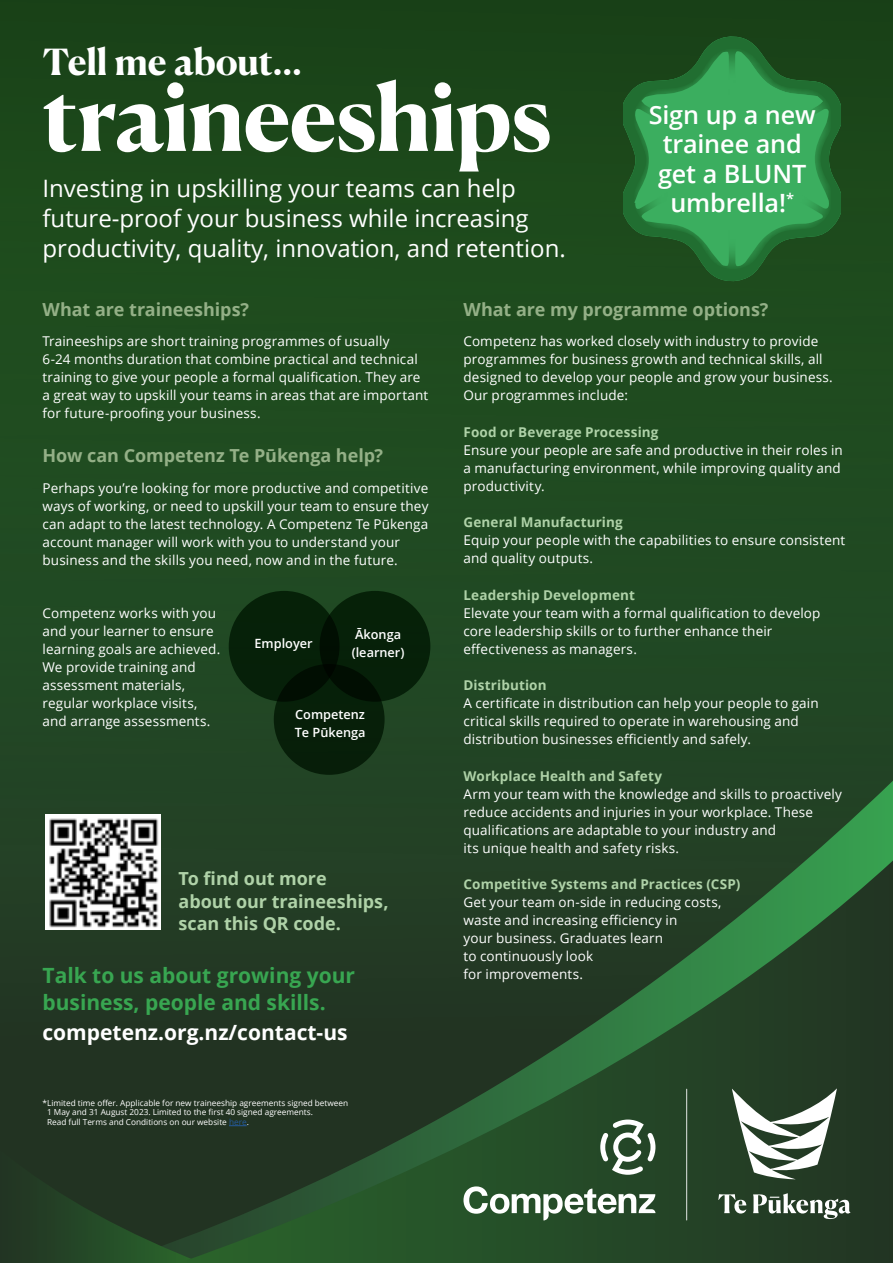
<style>
.page{position:relative;width:893px;height:1263px;background:#232}
.page>*{position:absolute;margin:0;border:0;box-sizing:border-box;transform-origin:0 0}
.t1{font:700 90px "Canela Deck";letter-spacing:-.015em;color:#fff}
.t2{font:700 36px "Canela Deck";letter-spacing:-.01em;color:#fff}
.t3{font:600 25.2px/29.5px "Open Sans";letter-spacing:-.005em;color:#fff;text-align:center}
.t4{font:24px/30px "Open Sans";color:#fff}
.t5{font:700 21px/27px "Open Sans";color:#38a651}
.t6{font:700 21px "Open Sans";color:#fff}
.t7{font:700 18px "Open Sans";letter-spacing:-.005em;color:#94b087}
.t8{font:700 18px/22.5px "Open Sans";letter-spacing:-.005em;color:#afd2a8}
.t9{font:13.5px/18px "Open Sans";letter-spacing:.01em;color:#fff}
.t10{font:700 13.5px "Open Sans";letter-spacing:.01em;color:#afd2a8}
.t11{font:600 12.75px/18px "Open Sans";color:#fff}
.t12{font:8.25px/9.8px "Open Sans";color:#fff}
.s1{color:#245a9c}
</style>
<div class="page">
<div style="left:0;top:0;width:893px;height:940px;background:#1f4a1f"></div>
<svg style="left:112px;top:781px;width:781px;height:159px"></svg>
<svg style="left:47px;top:1185px;width:132px;height:78px"></svg>
<svg style="left:179px;top:860px;width:714px;height:403px"></svg>
<svg style="left:600px;top:1119px;width:55px;height:56px;background:#6b826d"></svg>
<svg style="left:463px;top:1186px;width:192px;height:34px;background:#6d876f"></svg>
<hr style="left:686px;top:1089px;width:1px;height:131px;background:#fff">
<svg style="left:732px;top:1088px;width:105px;height:91px"></svg>
<svg style="left:718px;top:1194px;width:28px;height:19px"></svg>
<svg style="left:753px;top:1193px;width:97px;height:26px"></svg>
<div style="left:274px;top:664px;width:111px;height:111px;background:#071f09;border-radius:50%"></div>
<div style="left:229px;top:591px;width:110px;height:111px;background:linear-gradient(to bottom,#072409,#041806);border-radius:50%"></div>
<div style="left:320px;top:591px;width:110px;height:111px;background:linear-gradient(to right,#021404,#07250a);border-radius:50%"></div>
<svg style="left:229px;top:1125px;width:18px;height:1px"></svg>
<img style="left:46px;top:815px;width:114px;height:115px">
<svg style="left:624px;top:36px;width:217px;height:246px"></svg>
<svg style="left:634px;top:48px;width:196px;height:222px"></svg>
<h2 class="t2" style="left:43px;top:31px;width:260px">Tell me about…</h2>
<h1 class="t1" style="left:43px;top:40px;width:511px">traineeships</h1>
<h3 class="t4" style="left:43px;top:173px;width:525px">Investing in upskilling your teams can help future-proof your business while increasing productivity, quality, innovation, and retention.</h3>
<h3 class="t3" style="left:649px;top:99px;width:169px">Sign up a new trainee and get a BLUNT umbrella!<sup>*</sup></h3>
<h3 class="t7" style="left:43px;top:296px;width:208px">What are traineeships?</h3>
<p class="t9" style="left:43px;top:332px;width:387px">Traineeships are short training programmes of usually<br>6-24 months duration that combine practical and technical training to give your people a formal qualification. They are a great way to upskill your teams in areas that are important for future-proofing your business.</p>
<h3 class="t7" style="left:43px;top:443px;width:342px">How can Competenz Te Pūkenga help?</h3>
<p class="t9" style="left:43px;top:479px;width:387px">Perhaps you’re looking for more productive and competitive ways of working, or need to upskill your team to ensure they can adapt to the latest technology. A Competenz Te Pūkenga account manager will work with you to understand your business and the skills you need, now and in the future.</p>
<p class="t9" style="left:43px;top:604px;width:179px">Competenz works with you and your learner to ensure learning goals are achieved.<br>We provide training and assessment materials, regular workplace visits, and arrange assessments.</p>
<p class="t11" style="left:254px;top:634px;width:60px">Employer</p>
<p class="t11" style="left:352px;top:625px;width:54px">Ākonga (learner)</p>
<p class="t11" style="left:295px;top:705px;width:72px">Competenz<br>Te Pūkenga</p>
<h3 class="t8" style="left:179px;top:867px;width:212px">To find out more<br>about our traineeships, scan this QR code.</h3>
<h3 class="t5" style="left:43px;top:961px;width:314px">Talk to us about growing your business, people and skills.</h3>
<h3 class="t6" style="left:43px;top:1018px;width:307px">competenz.org.nz/contact-us</h3>
<p class="t12" style="left:47px;top:1097px;width:303px;text-indent:-5px">*Limited time offer. Applicable for new traineeship agreements signed between<br>1 May and 31 August 2023. Limited to the first 40 signed agreements.<br>Read full Terms and Conditions on our website <span class="s1">here</span>.</p>
<h3 class="t7" style="left:463px;top:296px;width:306px">What are my programme options?</h3>
<p class="t9" style="left:463px;top:332px;width:371px">Competenz has worked closely with industry to provide programmes for business growth and technical skills, all designed to develop your people and grow your business.<br>Our programmes include:</p>
<p class="t10" style="left:463px;top:422px;width:197px">Food or Beverage Processing</p>
<p class="t9" style="left:463px;top:441px;width:381px">Ensure your people are safe and productive in their roles in a manufacturing environment, while improving quality and productivity.</p>
<p class="t10" style="left:463px;top:513px;width:161px">General Manufacturing</p>
<p class="t9" style="left:463px;top:531px;width:383px">Equip your people with the capabilities to ensure consistent and quality outputs.</p>
<p class="t10" style="left:463px;top:585px;width:173px">Leadership Development</p>
<p class="t9" style="left:463px;top:604px;width:359px">Elevate your team with a formal qualification to develop core leadership skills or to further enhance their effectiveness as managers.</p>
<p class="t10" style="left:463px;top:676px;width:85px">Distribution</p>
<p class="t9" style="left:463px;top:694px;width:357px">A certificate in distribution can help your people to gain critical skills required to operate in warehousing and distribution businesses efficiently and safely.</p>
<p class="t10" style="left:463px;top:766px;width:200px">Workplace Health and Safety</p>
<p class="t9" style="left:463px;top:785px;width:380px">Arm your team with the knowledge and skills to proactively reduce accidents and injuries in your workplace. These qualifications are adaptable to your industry and<br>its unique health and safety risks.</p>
<p class="t10" style="left:463px;top:875px;width:278px">Competitive Systems and Practices (CSP)</p>
<p class="t9" style="left:463px;top:893px;width:260px">Get your team on-side in reducing costs, waste and increasing efficiency in<br>your business. Graduates learn<br>to continuously look<br>for improvements.</p>
</div>
